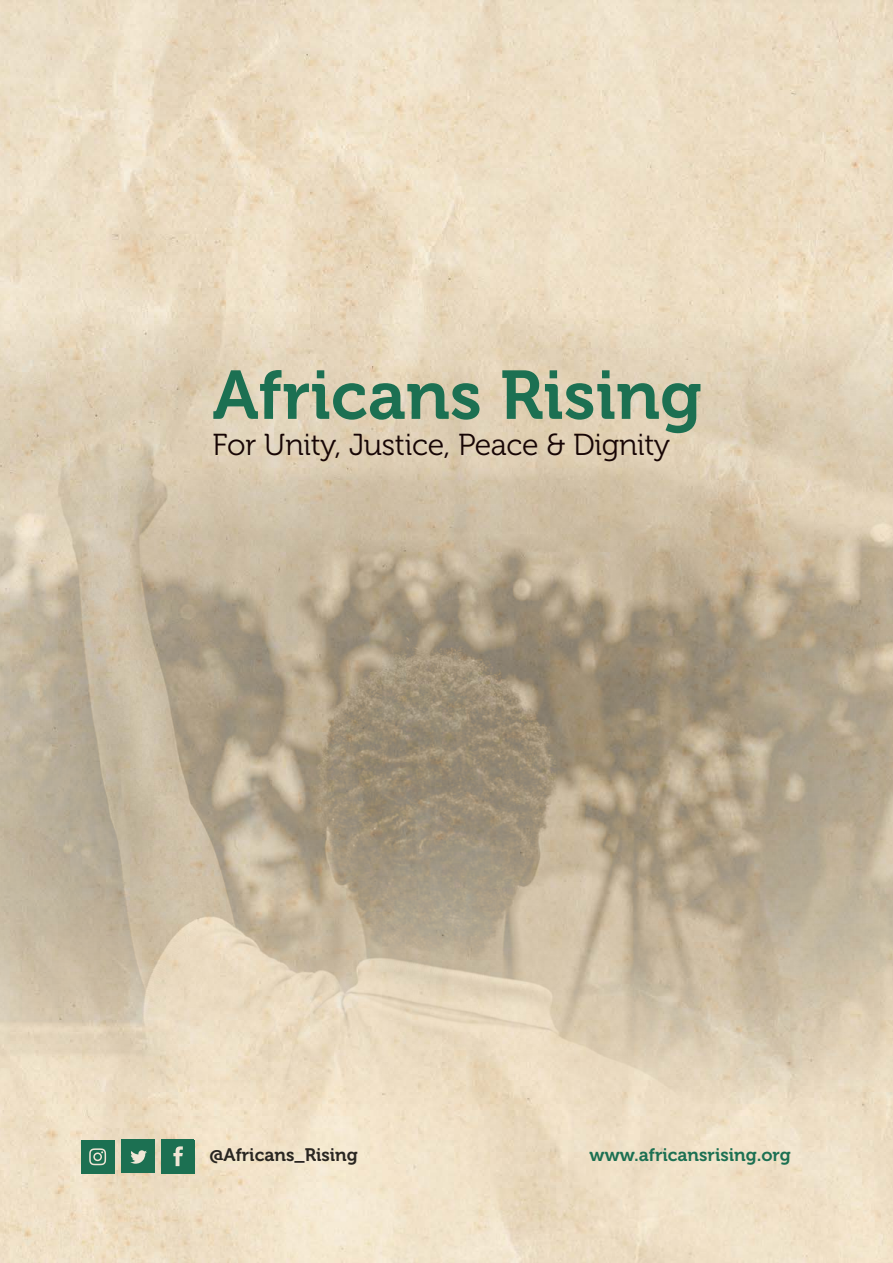
<style>
.page{position:relative;width:893px;height:1263px;background:#fff}
.page>*{position:absolute;margin:0;border:0;box-sizing:border-box;transform-origin:0 0}
.t1{font:68.4px "Museo 700";color:#1c7052}
.t2{font:30.3px "Museo 300";letter-spacing:-.01em;color:#170505}
.t3{font:18px "Museo 700";color:#1c7052}
.t4{font:18px "Museo 700";color:#292621}
</style>
<div class="page">
<img style="left:0;top:0;width:893px;height:1200px">
<div style="left:0;top:0;width:60px;height:77px;background:#ebdec7"></div>
<div style="left:60px;top:0;width:59px;height:55px;background:#eadcc4"></div>
<div style="left:0;top:1123px;width:60px;height:140px;background:#efe0c6"></div>
<div style="left:60px;top:1123px;width:59px;height:54px;background:#f1e2c9"></div>
<div style="left:404px;top:1157px;width:85px;height:106px;background:#f1e3ca"></div>
<img style="left:0;top:309px;width:893px;height:795px">
<div style="left:81px;top:1140px;width:34px;height:34px;background:#1c7052"></div>
<svg style="left:89px;top:1148px;width:17px;height:17px"></svg>
<div style="left:121px;top:1140px;width:34px;height:33px;background:#1c7052"></div>
<svg style="left:130px;top:1150px;width:17px;height:14px"></svg>
<div style="left:161px;top:1140px;width:34px;height:33px;background:#1c7052"></div>
<svg style="left:173px;top:1146px;width:10px;height:20px"></svg>
<h1 class="t1" style="left:213px;top:357px;width:491px">Africans Rising</h1>
<p class="t2" style="left:213px;top:428px;width:459px">For Unity, Justice, Peace &amp; Dignity</p>
<p class="t4" style="left:209px;top:1144px;width:150px">@Africans_Rising</p>
<p class="t3" style="left:590px;top:1144px;width:203px">www.africansrising.org</p>
</div>
